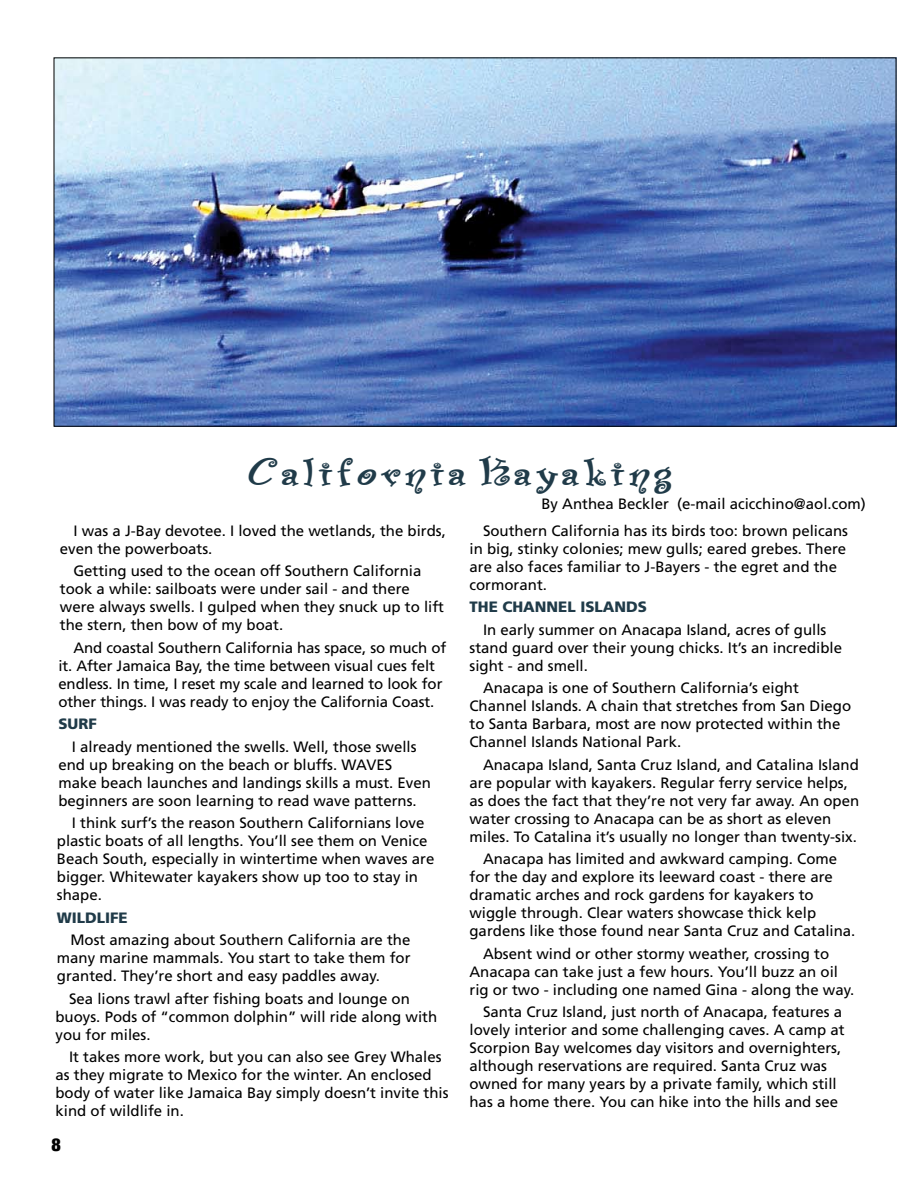
<style>
.page{position:relative;width:918px;height:1188px;background:#fff}
.page>*{position:absolute;margin:0;border:0;box-sizing:border-box;transform-origin:0 0}
.t1{font:43.5px "Paisley ICG Two";letter-spacing:.05em;color:#203b49}
.t2{font:15px/18px "Frutiger";color:#000}
.t3{font:900 15px "Frutiger";color:#203b49}
</style>
<div class="page">
<img style="left:56px;top:59px;width:838px;height:366px">
<h1 class="t1" style="left:247px;top:444px;width:426px">California Kayaking</h1>
<p class="t2" style="left:541px;top:495px;width:326px">By Anthea Beckler (e-mail acicchino@aol.com)</p>
<p class="t2" style="left:60px;top:522px;width:388px;text-indent:14px">I was a J-Bay devotee. I loved the wetlands, the birds, even the powerboats.</p>
<p class="t2" style="left:60px;top:562px;width:386px;text-indent:14px">Getting used to the ocean off Southern California took a while: sailboats were under sail - and there were always swells. I gulped when they snuck up to lift the stern, then bow of my boat.</p>
<p class="t2" style="left:58px;top:639px;width:389px;text-indent:15px">And coastal Southern California has space, so much of it. After Jamaica Bay, the time between visual cues felt endless. In time, I reset my scale and learned to look for other things. I was ready to enjoy the California Coast.</p>
<p class="t3" style="left:58px;top:715px;width:40px">SURF</p>
<p class="t2" style="left:58px;top:738px;width:374px;text-indent:14px">I already mentioned the swells. Well, those swells end up breaking on the beach or bluffs. WAVES make beach launches and landings skills a must. Even beginners are soon learning to read wave patterns.</p>
<p class="t2" style="left:57px;top:814px;width:379px;text-indent:15px">I think surf’s the reason Southern Californians love plastic boats of all lengths. You’ll see them on Venice Beach South, especially in wintertime when waves are bigger. Whitewater kayakers show up too to stay in shape.</p>
<p class="t3" style="left:57px;top:909px;width:72px">WILDLIFE</p>
<p class="t2" style="left:57px;top:931px;width:355px;text-align:justify;text-indent:14px">Most amazing about Southern California are the many marine mammals. You start to take them for granted. They’re short and easy paddles away.</p>
<p class="t2" style="left:56px;top:990px;width:383px;text-indent:14px">Sea lions trawl after fishing boats and lounge on buoys. Pods of “common dolphin” will ride along with you for miles.</p>
<p class="t2" style="left:56px;top:1048px;width:395px;text-indent:14px">It takes more work, but you can also see Grey Whales as they migrate to Mexico for the winter. An enclosed body of water like Jamaica Bay simply doesn’t invite this kind of wildlife in.</p>
<p class="t2" style="left:470px;top:522px;width:380px;text-indent:14px">Southern California has its birds too: brown pelicans in big, stinky colonies; mew gulls; eared grebes. There are also faces familiar to J-Bayers - the egret and the cormorant.</p>
<p class="t3" style="left:470px;top:598px;width:178px">THE CHANNEL ISLANDS</p>
<p class="t2" style="left:470px;top:621px;width:374px;text-indent:14px">In early summer on Anacapa Island, acres of gulls stand guard over their young chicks. It’s an incredible sight - and smell.</p>
<p class="t2" style="left:470px;top:679px;width:383px;text-indent:14px">Anacapa is one of Southern California’s eight Channel Islands. A chain that stretches from San Diego to Santa Barbara, most are now protected within the Channel Islands National Park.</p>
<p class="t2" style="left:470px;top:756px;width:391px;text-indent:14px">Anacapa Island, Santa Cruz Island, and Catalina Island are popular with kayakers. Regular ferry service helps, as does the fact that they’re not very far away. An open water crossing to Anacapa can be as short as eleven miles. To Catalina it’s usually no longer than twenty-six.</p>
<p class="t2" style="left:470px;top:850px;width:387px;text-indent:14px">Anacapa has limited and awkward camping. Come for the day and explore its leeward coast - there are dramatic arches and rock gardens for kayakers to wiggle through. Clear waters showcase thick kelp gardens like those found near Santa Cruz and Catalina.</p>
<p class="t2" style="left:470px;top:945px;width:386px;text-indent:14px">Absent wind or other stormy weather, crossing to<br>Anacapa can take just a few hours. You’ll buzz an oil rig or two - including one named Gina - along the way.</p>
<p class="t2" style="left:470px;top:1003px;width:377px;text-indent:14px">Santa Cruz Island, just north of Anacapa, features a lovely interior and some challenging caves. A camp at Scorpion Bay welcomes day visitors and overnighters, although reservations are required. Santa Cruz was owned for many years by a private family, which still has a home there. You can hike into the hills and see</p>
</div>
